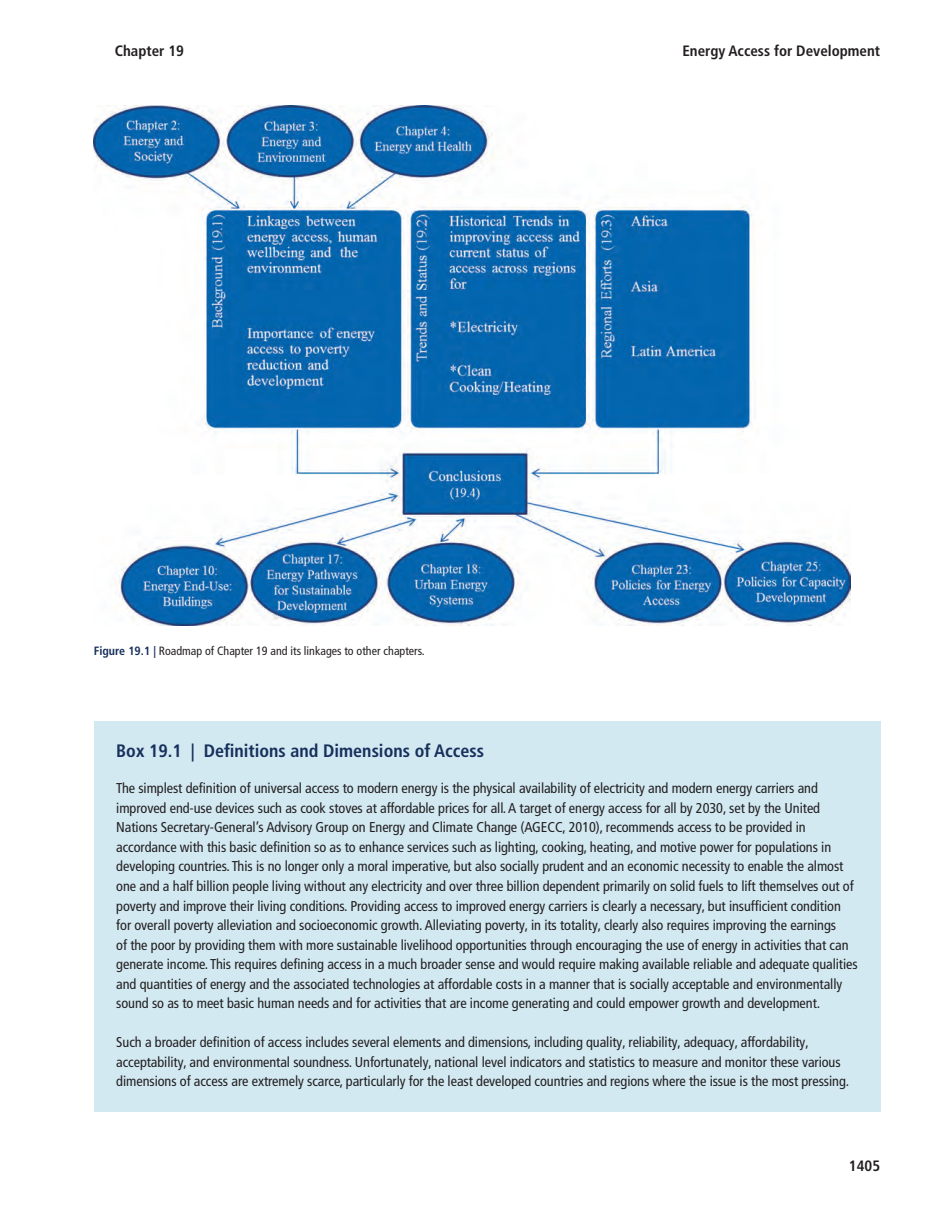
<style>
.page{position:relative;width:944px;height:1214px;background:#fff}
.page>*{position:absolute;margin:0;border:0;box-sizing:border-box;transform-origin:0 0}
.t1{font:700 condensed 18px "Frutiger LT Pro";color:#172f5b}
.t2{font:700 condensed 15px "Frutiger LT Pro";color:#231f20}
.t3{font:condensed 14.25px/19.5px "Frutiger LT Pro";letter-spacing:-.005em;color:#231f20}
.t4{font:condensed 12px "Frutiger LT Pro";color:#231f20}
.s1{font-weight:700;color:#172f5b}
</style>
<div class="page">
<div style="left:94px;top:721px;width:786px;height:391px;background:#d2e9f2"></div>
<img style="left:94px;top:106px;width:756px;height:519px">
<p class="t2" style="left:115px;top:45px;width:71px">Chapter 19</p>
<p class="t2" style="left:682px;top:45px;width:199px">Energy Access for Development</p>
<p class="t4" style="left:94px;top:646px;width:332px"><span class="s1">Figure 19.1 |</span> Roadmap of Chapter 19 and its linkages to other chapters.</p>
<p class="t1" style="left:116px;top:744px;width:369px">Box 19.1 | Definitions and Dimensions of Access</p>
<p class="t3" style="left:116px;top:780px;width:743px">The simplest definition of universal access to modern energy is the physical availability of electricity and modern energy carriers and improved end-use devices such as cook stoves at affordable prices for all. A target of energy access for all by 2030, set by the United Nations Secretary-General’s Advisory Group on Energy and Climate Change (AGECC, 2010 ), recommends access to be provided in accordance with this basic definition so as to enhance services such as lighting, cooking, heating, and motive power for populations in developing countries. This is no longer only a moral imperative, but also socially prudent and an economic necessity to enable the almost one and a half billion people living without any electricity and over three billion dependent primarily on solid fuels to lift themselves out of poverty and improve their living conditions. Providing access to improved energy carriers is clearly a necessary, but insufficient condition for overall poverty alleviation and socioeconomic growth. Alleviating poverty, in its totality, clearly also requires improving the earnings<br>of the poor by providing them with more sustainable livelihood opportunities through encouraging the use of energy in activities that can generate income. This requires defining access in a much broader sense and would require making available reliable and adequate qualities and quantities of energy and the associated technologies at affordable costs in a manner that is socially acceptable and environmentally sound so as to meet basic human needs and for activities that are income generating and could empower growth and development.</p>
<p class="t3" style="left:116px;top:1033px;width:734px">Such a broader definition of access includes several elements and dimensions, including quality, reliability, adequacy, affordability, acceptability, and environmental soundness. Unfortunately, national level indicators and statistics to measure and monitor these various dimensions of access are extremely scarce, particularly for the least developed countries and regions where the issue is the most pressing.</p>
<p class="t2" style="left:849px;top:1160px;width:33px">1405</p>
</div>
